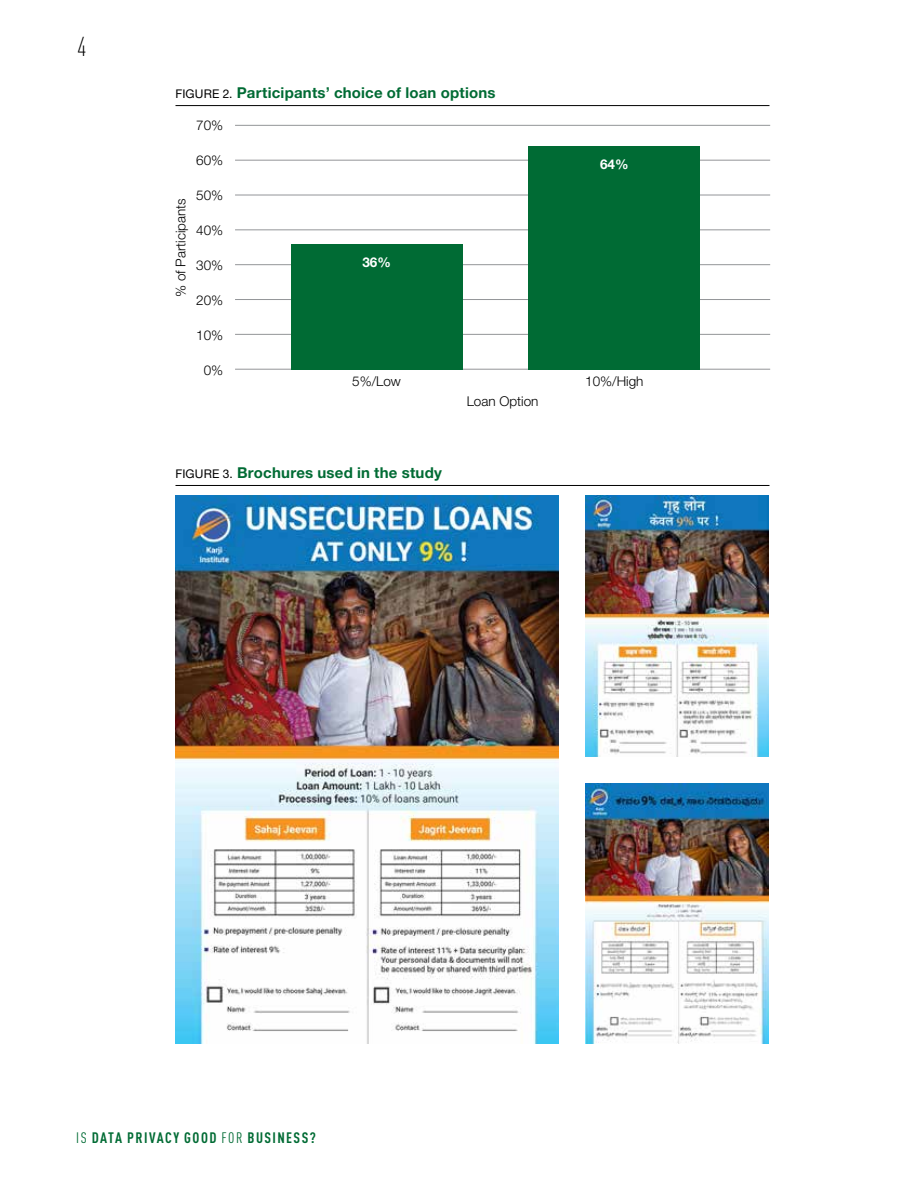
<style>
.page{position:relative;width:918px;height:1188px;background:#fff}
.page>*{position:absolute;margin:0;border:0;box-sizing:border-box;transform-origin:0 0}
.t1{font:300 condensed 27px "DIN Pro";color:#000}
.t2{font:700 15px "Helvetica Neue LT Std";letter-spacing:.015em;color:#006b34}
.t3{font:700 condensed 15px "DIN Pro";letter-spacing:.095em;color:#006b34}
.t4{font:300 13.5px "Helvetica Neue LT Std";color:#000}
.t5{font:700 13.5px "Helvetica Neue LT Std";color:#fff}
.s1{font-weight:400;font-size:12px;color:#000}
.s2{font-weight:400}
</style>
<div class="page">
<hr style="left:176px;top:485px;width:594px;height:1px;background:#000">
<img style="left:176px;top:496px;width:382px;height:547px">
<img style="left:585px;top:496px;width:184px;height:261px">
<img style="left:585px;top:784px;width:184px;height:259px">
<hr style="left:235px;top:369px;width:535px;height:1px;background:#939598">
<hr style="left:235px;top:334px;width:535px;height:1px;background:#939598">
<hr style="left:235px;top:299px;width:535px;height:1px;background:#939598">
<hr style="left:235px;top:264px;width:535px;height:1px;background:#939598">
<hr style="left:235px;top:229px;width:535px;height:1px;background:#939598">
<hr style="left:235px;top:195px;width:535px;height:1px;background:#939598">
<hr style="left:235px;top:160px;width:535px;height:1px;background:#939598">
<hr style="left:235px;top:125px;width:535px;height:1px;background:#939598">
<div style="left:291px;top:244px;width:171px;height:126px;background:#006b34"></div>
<div style="left:529px;top:146px;width:171px;height:224px;background:#006b34"></div>
<hr style="left:176px;top:105px;width:594px;height:1px;background:#000">
<h1 class="t1" style="left:77px;top:27px;width:11px">4</h1>
<p class="t2" style="left:176px;top:84px;width:322px"><span class="s1">FIGURE 2.</span> Participants’ choice of loan options</p>
<p class="t4" style="left:172px;top:297px;width:100px;rotate:-90deg">% of Participants</p>
<p class="t4" style="left:196px;top:117px;width:29px">70%</p>
<p class="t4" style="left:196px;top:152px;width:29px">60%</p>
<p class="t4" style="left:196px;top:187px;width:29px">50%</p>
<p class="t4" style="left:196px;top:222px;width:29px">40%</p>
<p class="t4" style="left:196px;top:257px;width:29px">30%</p>
<p class="t4" style="left:196px;top:292px;width:29px">20%</p>
<p class="t4" style="left:196px;top:327px;width:29px">10%</p>
<p class="t4" style="left:204px;top:362px;width:21px">0%</p>
<p class="t5" style="left:362px;top:254px;width:30px">36%</p>
<p class="t5" style="left:600px;top:156px;width:30px">64%</p>
<p class="t4" style="left:352px;top:373px;width:50px">5%/Low</p>
<p class="t4" style="left:585px;top:373px;width:60px">10%/High</p>
<p class="t4" style="left:467px;top:393px;width:73px">Loan Option</p>
<p class="t2" style="left:176px;top:464px;width:268px"><span class="s1">FIGURE 3.</span> Brochures used in the study</p>
<p class="t3" style="left:76px;top:1126px;width:241px"><span class="s2">IS</span> DATA PRIVACY GOOD <span class="s2">FOR</span> BUSINESS?</p>
</div>
